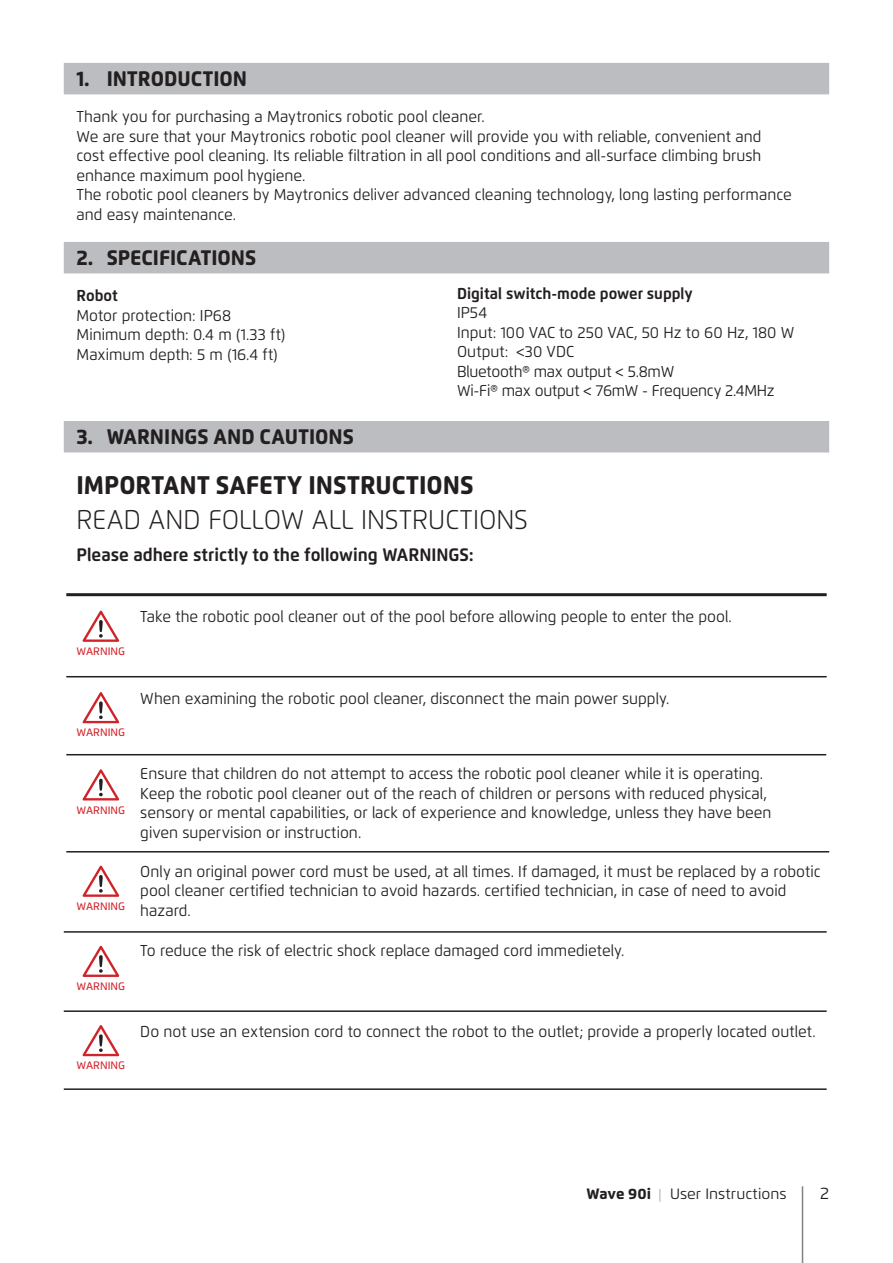
<style>
.page{position:relative;width:893px;height:1263px;background:#fff}
.page>*{position:absolute;margin:0;border:0;box-sizing:border-box;transform-origin:0 0}
.t1{font:300 27px "Flexo";color:#231f20;scale:.95 1}
.t2{font:800 25.5px "Flexo";color:#231f20;scale:.95 1}
.t3{font:800 21px "Flexo";color:#231f20;scale:.95 1}
.t4{font:700 18px "Flexo";color:#231f20;scale:.95 1}
.t5{font:16.5px "Flexo";color:#231f20}
.t6{font:15.75px/19.5px "Flexo";color:#231f20;scale:.95 1}
.t7{font:700 15.75px "Flexo";color:#231f20;scale:.95 1}
.t8{font:15px "Flexo";color:#231f20}
.t9{font:500 10.8px "Flexo";color:#d1232a}
.s1{font-weight:800}
.s2{font-weight:300;font-size:13.5px;color:#939598}
</style>
<div class="page">
<hr style="left:802px;top:1186px;width:1px;height:77px;background:#808285">
<div style="left:64px;top:63px;width:765px;height:31px;background:#bcbdc0"></div>
<div style="left:64px;top:242px;width:765px;height:31px;background:#bcbdc0"></div>
<div style="left:64px;top:421px;width:765px;height:31px;background:#bcbdc0"></div>
<hr style="left:66px;top:676px;width:761px;height:1px;background:#231f20">
<hr style="left:66px;top:754px;width:760px;height:1px;background:#231f20">
<hr style="left:66px;top:851px;width:763px;height:1px;background:#231f20">
<hr style="left:64px;top:931px;width:763px;height:2px;background:#231f20">
<hr style="left:64px;top:1010px;width:763px;height:2px;background:#231f20">
<hr style="left:64px;top:1088px;width:763px;height:2px;background:#231f20">
<hr style="left:66px;top:593px;width:761px;height:3px;background:#231f20">
<svg style="left:83px;top:611px;width:36px;height:31px"></svg>
<svg style="left:83px;top:692px;width:36px;height:31px"></svg>
<svg style="left:83px;top:769px;width:36px;height:31px"></svg>
<svg style="left:83px;top:866px;width:36px;height:31px"></svg>
<svg style="left:83px;top:946px;width:36px;height:31px"></svg>
<svg style="left:83px;top:1025px;width:36px;height:31px"></svg>
<h3 class="t3" style="left:77px;top:66px;width:181px">1. INTRODUCTION</h3>
<p class="t6" style="left:77px;top:107px;width:754px">Thank you for purchasing a Maytronics robotic pool cleaner.<br>We are sure that your Maytronics robotic pool cleaner will provide you with reliable, convenient and cost effective pool cleaning. Its reliable filtration in all pool conditions and all-surface climbing brush enhance maximum pool hygiene.<br>The robotic pool cleaners by Maytronics deliver advanced cleaning technology, long lasting performance and easy maintenance.</p>
<h3 class="t3" style="left:77px;top:245px;width:191px">2. SPECIFICATIONS</h3>
<p class="t7" style="left:77px;top:286px;width:45px">Robot</p>
<p class="t6" style="left:77px;top:306px;width:221px">Motor protection: IP68<br>Minimum depth: 0.4 m (1.33 ft)<br>Maximum depth: 5 m (16.4 ft)</p>
<p class="t7" style="left:457px;top:283px;width:250px">Digital switch-mode power supply</p>
<p class="t6" style="left:457px;top:303px;width:356px">IP54<br>Input: 100 VAC to 250 VAC, 50 Hz to 60 Hz, 180 W<br>Output: &lt;30 VDC<br>Bluetooth® max output &lt; 5.8mW<br>Wi-Fi® max output &lt; 76mW - Frequency 2.4MHz</p>
<h3 class="t3" style="left:77px;top:424px;width:294px">3. WARNINGS AND CAUTIONS</h3>
<h2 class="t2" style="left:77px;top:469px;width:419px">IMPORTANT SAFETY INSTRUCTIONS</h2>
<h1 class="t1" style="left:77px;top:503px;width:476px">READ AND FOLLOW ALL INSTRUCTIONS</h1>
<p class="t4" style="left:77px;top:544px;width:420px">Please adhere strictly to the following WARNINGS:</p>
<p class="t9" style="left:76px;top:645px;width:50px">WARNING</p>
<p class="t9" style="left:76px;top:726px;width:50px">WARNING</p>
<p class="t9" style="left:76px;top:803px;width:50px">WARNING</p>
<p class="t9" style="left:76px;top:899px;width:50px">WARNING</p>
<p class="t9" style="left:76px;top:980px;width:50px">WARNING</p>
<p class="t9" style="left:76px;top:1059px;width:50px">WARNING</p>
<p class="t6" style="left:140px;top:606px;width:624px">Take the robotic pool cleaner out of the pool before allowing people to enter the pool.</p>
<p class="t6" style="left:140px;top:689px;width:558px">When examining the robotic pool cleaner, disconnect the main power supply.</p>
<p class="t6" style="left:140px;top:764px;width:666px">Ensure that children do not attempt to access the robotic pool cleaner while it is operating.<br>Keep the robotic pool cleaner out of the reach of children or persons with reduced physical, sensory or mental capabilities, or lack of experience and knowledge, unless they have been given supervision or instruction.</p>
<p class="t6" style="left:140px;top:861px;width:717px">Only an original power cord must be used, at all times. If damaged, it must be replaced by a robotic pool cleaner certified technician to avoid hazards. certified technician, in case of need to avoid hazard.</p>
<p class="t6" style="left:140px;top:941px;width:511px">To reduce the risk of electric shock replace damaged cord immedietely.</p>
<p class="t6" style="left:140px;top:1022px;width:712px">Do not use an extension cord to connect the robot to the outlet; provide a properly located outlet.</p>
<p class="t8" style="left:586px;top:1185px;width:202px"><span class="s1">Wave 90i</span> <span class="s2">|</span> User Instructions</p>
<p class="t5" style="left:820px;top:1183px;width:10px">2</p>
</div>
